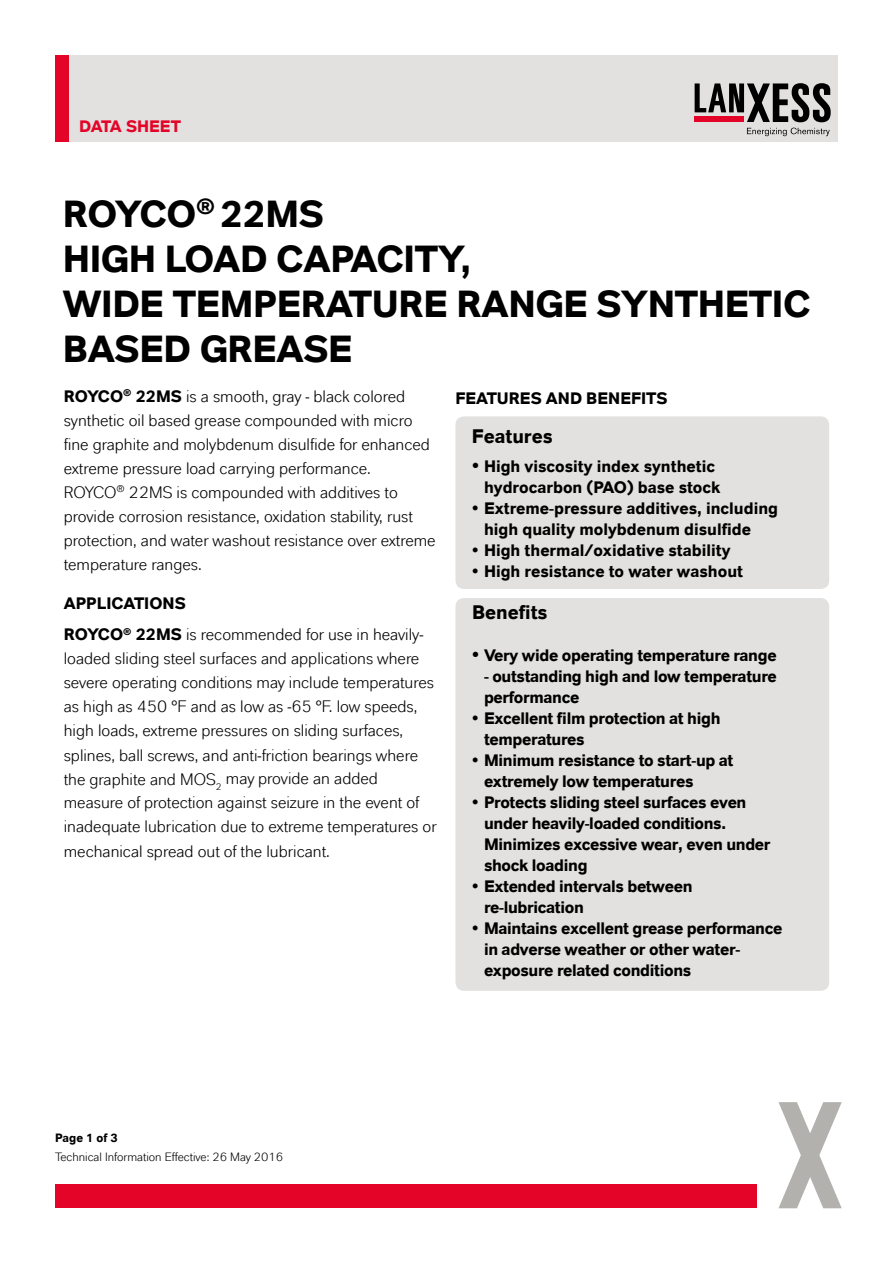
<style>
.page{position:relative;width:893px;height:1263px;background:#fff}
.page>*{position:absolute;margin:0;border:0;box-sizing:border-box;transform-origin:0 0}
.t1{font:700 37.5px/45px "Lanxess";letter-spacing:-.01em;color:#000}
.t2{font:700 19.5px "Lanxess";color:#000}
.t3{font:16.5px/24px "Lanxess";color:#000}
.t4{font:700 16.5px/21px "Lanxess";letter-spacing:-.02em;color:#000}
.t5{font:700 16.5px/21px "Lanxess";color:#000}
.t6{font:700 16.5px "Lanxess";color:#e40428}
.t7{font:12px "Lanxess";color:#000}
.t8{font:700 12px "Lanxess";color:#000}
.s1{font-weight:700}
.s2{font-size:18px}
</style>
<div class="page">
<div style="left:57px;top:55px;width:781px;height:87px;background:#e2e1df"></div>
<svg style="left:695px;top:83px;width:136px;height:39px"></svg>
<svg style="left:747px;top:128px;width:83px;height:8px"></svg>
<div style="left:55px;top:55px;width:14px;height:87px;background:#e40428"></div>
<svg style="left:778px;top:1102px;width:64px;height:106px"></svg>
<div style="left:55px;top:1184px;width:702px;height:24px;background:#e40428"></div>
<div style="left:455px;top:416px;width:374px;height:173px;background:#e2e1df;border-radius:9px"></div>
<div style="left:455px;top:598px;width:374px;height:393px;background:#e2e1df;border-radius:9px"></div>
<p class="t6" style="left:79px;top:115px;width:103px">DATA SHEET</p>
<h1 class="t1" style="left:63px;top:189px;width:750px">ROYCO<sup>®</sup> 22MS<br>HIGH LOAD CAPACITY,<br>WIDE TEMPERATURE RANGE SYNTHETIC<br>BASED GREASE</h1>
<p class="t3" style="left:64px;top:384px;width:373px"><span class="s1">ROYCO</span><sup>®</sup> <span class="s1">22MS</span> is a smooth, gray - black colored synthetic oil based grease compounded with micro fine graphite and molybdenum disulfide for enhanced extreme pressure load carrying performance.<br>ROYCO<sup>®</sup> 22MS is compounded with additives to provide corrosion resistance, oxidation stability, rust protection, and water washout resistance over extreme temperature ranges.</p>
<p class="t3" style="left:64px;top:587px;width:361px;line-height:31.5px"><span class="s1">APPLICATIONS<br>ROYCO</span><sup>®</sup> <span class="s1">22MS</span> is recommended for use in heavily-</p>
<p class="t3" style="left:64px;top:646px;width:374px">loaded sliding steel surfaces and applications where severe operating conditions may include temperatures as high as 450 °F and as low as -65 °F. low speeds, high loads, extreme pressures on sliding surfaces, splines, ball screws, and anti-friction bearings where the graphite and MOS<sub>2</sub> may provide an added measure of protection against seizure in the event of inadequate lubrication due to extreme temperatures or mechanical spread out of the lubricant.</p>
<p class="t5" style="left:455px;top:387px;width:214px">FEATURES AND BENEFITS</p>
<p class="t2" style="left:472px;top:422px;width:82px">Features</p>
<p class="t5" style="left:484px;top:454px;width:238px;text-indent:-12px"><span class="s2">•</span> High viscosity index synthetic hydrocarbon (PAO) base stock</p>
<p class="t5" style="left:484px;top:496px;width:296px;text-indent:-12px">• Extreme-pressure additives, including high quality molybdenum disulfide</p>
<p class="t5" style="left:472px;top:538px;width:260px">• High thermal/oxidative stability</p>
<p class="t5" style="left:472px;top:559px;width:273px">• High resistance to water washout</p>
<p class="t2" style="left:472px;top:598px;width:77px">Benefits</p>
<p class="t4" style="left:472px;top:643px;width:306px"><span class="s2">•</span> Very wide operating temperature range</p>
<p class="t4" style="left:484px;top:664px;width:294px">- outstanding high and low temperature performance</p>
<p class="t4" style="left:484px;top:706px;width:238px;text-indent:-12px">• Excellent film protection at high temperatures</p>
<p class="t4" style="left:484px;top:748px;width:251px;text-indent:-12px">• Minimum resistance to start-up at extremely low temperatures</p>
<p class="t4" style="left:484px;top:790px;width:288px;text-indent:-12px">• Protects sliding steel surfaces even under heavily-loaded conditions.<br>Minimizes excessive wear, even under shock loading</p>
<p class="t4" style="left:484px;top:874px;width:210px;text-indent:-12px">• Extended intervals between re-lubrication</p>
<p class="t4" style="left:484px;top:916px;width:300px;text-indent:-12px">• Maintains excellent grease performance in adverse weather or other water&shy;exposure related conditions</p>
<p class="t8" style="left:55px;top:1129px;width:64px">Page 1 of 3</p>
<p class="t7" style="left:55px;top:1149px;width:229px">Technical Information Effective: 26 May 2016</p>
</div>
